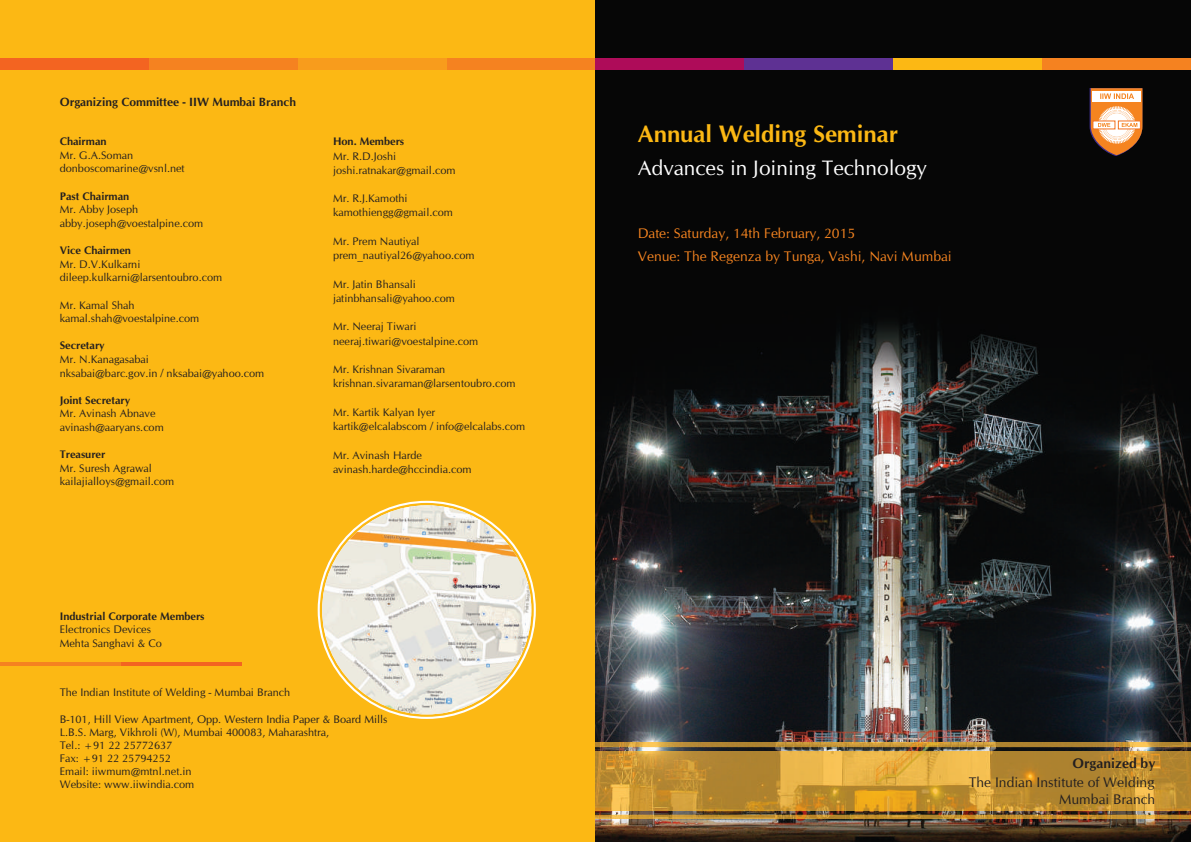
<style>
.page{position:relative;width:1191px;height:842px;background:#fff}
.page>*{position:absolute;margin:0;border:0;box-sizing:border-box;transform-origin:0 0}
.t1{font:700 24px "CG Omega";color:#fcb814}
.t2{font:21px "CG Omega";color:#fff}
.t3{font:14px/23.9px "CG Omega";color:#f58420}
.t4{font:14px/17.2px "CG Omega";color:#231f20;text-align:right}
.t5{font:700 14px "CG Omega";color:#231f20}
.t6{font:700 12px "CG Omega";color:#231f20}
.t7{font:11px/14.2px "CG Omega";color:#231f20}
.t8{font:700 11px "CG Omega";color:#231f20}
</style>
<div class="page">
<div style="left:0;top:0;width:595px;height:842px;background:#fcb814"></div>
<img style="left:322px;top:505px;width:209px;height:209px;border-radius:50%">
<div style="left:447px;top:58px;width:148px;height:11px;background:#f58220"></div>
<div style="left:298px;top:58px;width:149px;height:11px;background:#f89c1c"></div>
<div style="left:149px;top:58px;width:149px;height:11px;background:#f58220"></div>
<div style="left:0;top:58px;width:149px;height:11px;background:#f36421"></div>
<hr style="left:0;top:662px;width:121px;height:4px;background:#f58220">
<hr style="left:121px;top:662px;width:121px;height:4px;background:#f36421">
<img style="left:595px;top:0;width:596px;height:842px">
<div style="left:595px;top:58px;width:149px;height:11px;background:#ae0c59"></div>
<div style="left:744px;top:58px;width:149px;height:11px;background:#5e3193"></div>
<div style="left:893px;top:58px;width:148px;height:11px;background:#fcb814"></div>
<div style="left:1041px;top:58px;width:149px;height:11px;background:#f58220"></div>
<svg style="left:1089px;top:1px;width:53px;height:155px"></svg>
<img style="left:595px;top:751px;width:596px;height:59px">
<img style="left:595px;top:743px;width:596px;height:4px">
<img style="left:595px;top:815px;width:596px;height:4px">
<p class="t6" style="left:60px;top:97px;width:238px">Organizing Committee - IIW Mumbai Branch</p>
<p class="t8" style="left:60px;top:137px;width:48px">Chairman</p>
<p class="t7" style="left:60px;top:149px;width:126px;line-height:13.6px">Mr. G.A.Soman donboscomarine@vsnl.net</p>
<p class="t8" style="left:60px;top:191px;width:71px">Past Chairman</p>
<p class="t7" style="left:60px;top:204px;width:145px;line-height:13.6px">Mr. Abby Joseph abby.joseph@voestalpine.com</p>
<p class="t8" style="left:60px;top:246px;width:73px">Vice Chairmen</p>
<p class="t7" style="left:60px;top:258px;width:164px;line-height:13.6px">Mr. D.V.Kulkarni dileep.kulkarni@larsentoubro.com</p>
<p class="t7" style="left:60px;top:299px;width:141px;line-height:13.6px">Mr. Kamal Shah kamal.shah@voestalpine.com</p>
<p class="t8" style="left:60px;top:341px;width:47px">Secretary</p>
<p class="t7" style="left:60px;top:353px;width:206px;line-height:13.6px">Mr. N.Kanagasabai<br>nksabai@barc.gov.in / nksabai@yahoo.com</p>
<p class="t8" style="left:60px;top:396px;width:72px">Joint Secretary</p>
<p class="t7" style="left:60px;top:408px;width:106px;line-height:13.6px">Mr. Avinash Abnave avinash@aaryans.com</p>
<p class="t8" style="left:60px;top:450px;width:47px">Treasurer</p>
<p class="t7" style="left:60px;top:462px;width:116px;line-height:13.6px">Mr. Suresh Agrawal kailajialloys@gmail.com</p>
<p class="t8" style="left:333px;top:137px;width:73px">Hon. Members</p>
<p class="t7" style="left:333px;top:149px;width:124px">Mr. R.D.Joshi joshi.ratnakar@gmail.com</p>
<p class="t7" style="left:333px;top:192px;width:121px">Mr. R.J.Kamothi kamothiengg@gmail.com</p>
<p class="t7" style="left:333px;top:235px;width:143px">Mr. Prem Nautiyal prem_nautiyal26@yahoo.com</p>
<p class="t7" style="left:333px;top:278px;width:123px">Mr. Jatin Bhansali jatinbhansali@yahoo.com</p>
<p class="t7" style="left:333px;top:320px;width:147px">Mr. Neeraj Tiwari neeraj.tiwari@voestalpine.com</p>
<p class="t7" style="left:333px;top:363px;width:184px">Mr. Krishnan Sivaraman krishnan.sivaraman@larsentoubro.com</p>
<p class="t7" style="left:333px;top:406px;width:194px">Mr. Kartik Kalyan Iyer kartik@elcalabscom / info@elcalabs.com</p>
<p class="t7" style="left:333px;top:449px;width:140px">Mr. Avinash Harde avinash.harde@hccindia.com</p>
<p class="t8" style="left:60px;top:612px;width:146px">Industrial Corporate Members</p>
<p class="t7" style="left:60px;top:624px;width:104px;line-height:13.2px">Electronics Devices<br>Mehta Sanghavi &amp; Co</p>
<p class="t7" style="left:60px;top:686px;width:232px">The Indian Institute of Welding - Mumbai Branch</p>
<p class="t7" style="left:60px;top:713px;width:329px;line-height:13.2px">B-101, Hill View Apartment, Opp. Western India Paper &amp; Board Mills L.B.S. Marg, Vikhroli (W), Mumbai 400083, Maharashtra,<br>Tel.: +91 22 25772637<br>Fax: +91 22 25794252<br>Email: iiwmum@mtnl.net.in<br>Website: www.iiwindia.com</p>
<h1 class="t1" style="left:638px;top:124px;width:262px">Annual Welding Seminar</h1>
<h2 class="t2" style="left:638px;top:160px;width:291px">Advances in Joining Technology</h2>
<p class="t3" style="left:638px;top:222px;width:315px">Date: Saturday, 14th February, 2015<br>Venue: The Regenza by Tunga, Vashi, Navi Mumbai</p>
<p class="t5" style="left:1072px;top:758px;width:84px">Organized by</p>
<p class="t4" style="left:968px;top:774px;width:188px">The Indian Institute of Welding<br>Mumbai Branch</p>
</div>
